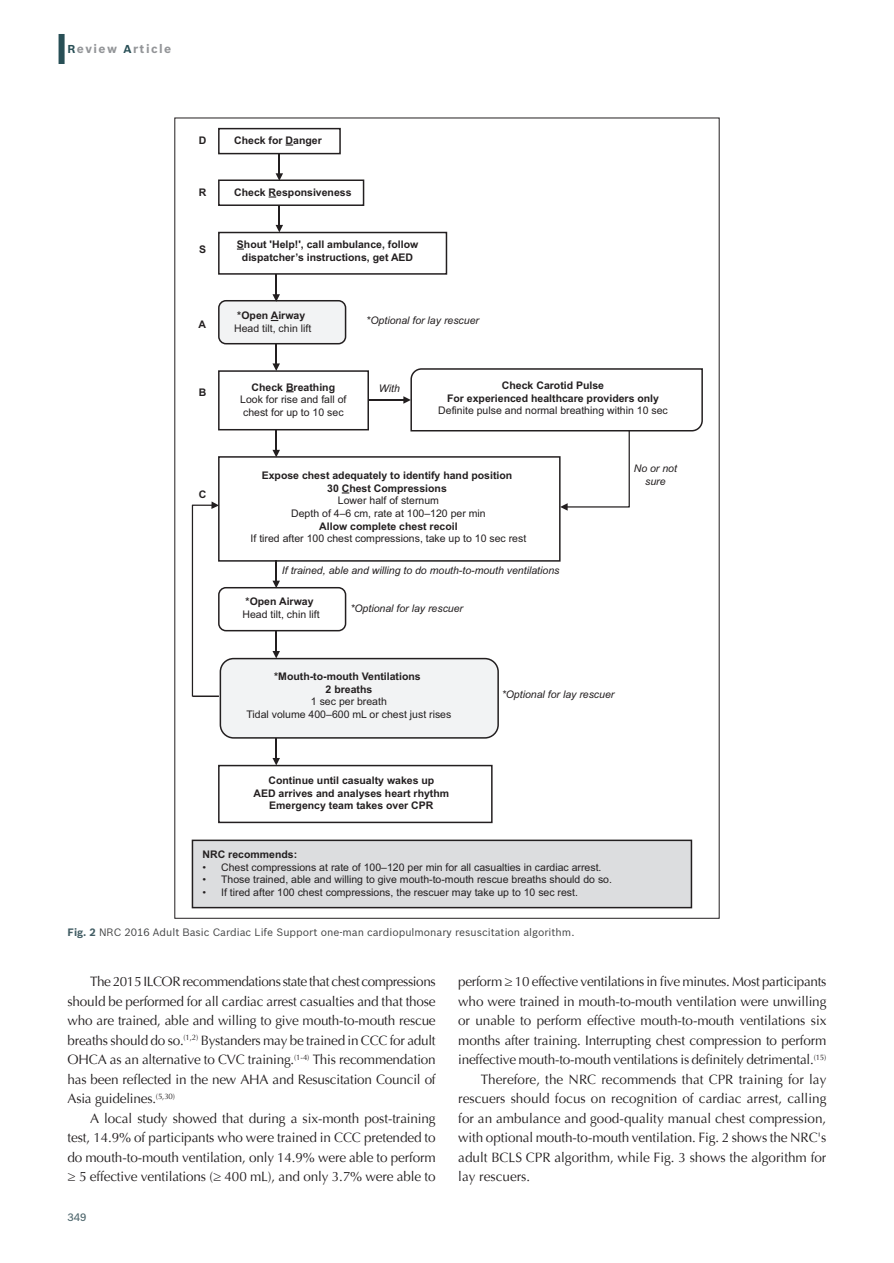
<style>
.page{position:relative;width:894px;height:1263px;background:#fff}
.page>*{position:absolute;margin:0;border:0;box-sizing:border-box;transform-origin:0 0}
.t1{font:13.5px/19.5px "Optima";letter-spacing:-.01em;color:#231f20;text-align:justify}
.t2{font:700 12px "Bosch Sans";letter-spacing:.12em;color:#939598}
.t3{font:10.5px/12.6px "Arial";color:#231f20;text-align:center}
.t4{font:700 10.5px/12.6px "Arial";color:#231f20;text-align:center}
.t5{font:italic 10.5px/12.6px "Arial";color:#231f20;text-align:center}
.t6{font:10.5px "Bosch Sans";color:#414243}
.t7{font:500 10.5px "Bosch Sans";color:#4f676d}
.s1{font-size:11.25px;color:#284f56}
.s2{font-weight:700;color:#425d64}
</style>
<div class="page">
<div style="left:58px;top:34px;width:7px;height:30px;background:#284f56"></div>
<svg style="left:218px;top:300px;width:485px;height:332px"></svg>
<svg style="left:218px;top:657px;width:281px;height:167px"></svg>
<div style="left:192px;top:840px;width:499px;height:67px;background:#dcdddf"></div>
<div style="left:192px;top:839px;width:500px;height:69px;border:2px solid #231f20"></div>
<svg style="left:272px;top:294px;width:8px;height:8px"></svg>
<hr style="left:275px;top:274px;width:2px;height:21px;background:#231f20">
<svg style="left:272px;top:363px;width:8px;height:8px"></svg>
<hr style="left:275px;top:343px;width:2px;height:22px;background:#231f20">
<svg style="left:403px;top:396px;width:8px;height:8px"></svg>
<hr style="left:367px;top:399px;width:37px;height:1px;background:#231f20">
<svg style="left:272px;top:450px;width:8px;height:7px"></svg>
<hr style="left:275px;top:430px;width:2px;height:21px;background:#231f20">
<svg style="left:272px;top:580px;width:8px;height:8px"></svg>
<hr style="left:275px;top:561px;width:2px;height:21px;background:#231f20">
<svg style="left:272px;top:651px;width:8px;height:7px"></svg>
<hr style="left:275px;top:631px;width:2px;height:21px;background:#231f20">
<svg style="left:272px;top:758px;width:8px;height:7px"></svg>
<hr style="left:275px;top:738px;width:2px;height:21px;background:#231f20">
<svg style="left:560px;top:430px;width:69px;height:80px"></svg>
<svg style="left:192px;top:501px;width:27px;height:194px"></svg>
<hr style="left:192px;top:695px;width:27px;height:2px;background:#231f20">
<svg style="left:218px;top:127px;width:230px;height:148px"></svg>
<p class="t2" style="left:68px;top:44px;width:105px"><span class="s1">R</span>eview <span class="s1">A</span>rticle</p>
<p class="t4" style="left:199px;top:135px;width:9px">D</p>
<p class="t4" style="left:234px;top:135px;width:89px">Check for Danger</p>
<p class="t4" style="left:199px;top:187px;width:9px">R</p>
<p class="t4" style="left:234px;top:187px;width:119px">Check Responsiveness</p>
<p class="t4" style="left:199px;top:244px;width:9px">S</p>
<p class="t4" style="left:237px;top:239px;width:183px">Shout 'Help!', call ambulance, follow dispatcher’s instructions, get AED</p>
<p class="t4" style="left:198px;top:319px;width:9px">A</p>
<p class="t4" style="left:237px;top:310px;width:69px">*Open Airway</p>
<p class="t3" style="left:234px;top:323px;width:79px">Head tilt, chin lift</p>
<p class="t5" style="left:366px;top:314px;width:114px">*Optional for lay rescuer</p>
<p class="t4" style="left:199px;top:387px;width:9px">B</p>
<p class="t4" style="left:251px;top:382px;width:85px">Check Breathing</p>
<p class="t3" style="left:240px;top:394px;width:108px;text-align:left">Look for rise and fall of chest for up to 10 sec</p>
<p class="t5" style="left:379px;top:383px;width:22px">With</p>
<p class="t4" style="left:447px;top:380px;width:213px">Check Carotid Pulse<br>For experienced healthcare providers only</p>
<p class="t3" style="left:438px;top:405px;width:231px">Definite pulse and normal breathing within 10 sec</p>
<p class="t4" style="left:199px;top:489px;width:9px">C</p>
<p class="t4" style="left:262px;top:470px;width:252px">Expose chest adequately to identify hand position<br>30 Chest Compressions</p>
<p class="t3" style="left:291px;top:495px;width:196px">Lower half of sternum<br>Depth of 4–6 cm, rate at 100–120 per min</p>
<p class="t4" style="left:319px;top:521px;width:140px">Allow complete chest recoil</p>
<p class="t3" style="left:250px;top:533px;width:277px">If tired after 100 chest compressions, take up to 10 sec rest</p>
<p class="t5" style="left:633px;top:463px;width:45px">No or not sure</p>
<p class="t5" style="left:282px;top:564px;width:279px">If trained, able and willing to do mouth-to-mouth ventilations</p>
<p class="t4" style="left:245px;top:596px;width:69px">*Open Airway</p>
<p class="t3" style="left:242px;top:609px;width:79px">Head tilt, chin lift</p>
<p class="t5" style="left:350px;top:603px;width:114px">*Optional for lay rescuer</p>
<p class="t4" style="left:274px;top:671px;width:148px">*Mouth-to-mouth Ventilations<br>2 breaths</p>
<p class="t3" style="left:246px;top:696px;width:206px">1 sec per breath<br>Tidal volume 400–600 mL or chest just rises</p>
<p class="t5" style="left:501px;top:689px;width:114px">*Optional for lay rescuer</p>
<p class="t4" style="left:253px;top:775px;width:197px">Continue until casualty wakes up<br>AED arrives and analyses heart rhythm<br>Emergency team takes over CPR</p>
<p class="t4" style="left:202px;top:849px;width:96px">NRC recommends:</p>
<p class="t3" style="left:202px;top:861px;width:400px">• Chest compressions at rate of 100–120 per min for all casualties in cardiac arrest.</p>
<p class="t3" style="left:202px;top:874px;width:411px">• Those trained, able and willing to give mouth-to-mouth rescue breaths should do so.</p>
<p class="t3" style="left:202px;top:886px;width:377px">• If tired after 100 chest compressions, the rescuer may take up to 10 sec rest.</p>
<p class="t6" style="left:68px;top:928px;width:508px"><span class="s2">Fig. 2</span> NRC 2016 Adult Basic Cardiac Life Support one-man cardiopulmonary resuscitation algorithm.</p>
<p class="t1" style="left:67px;top:972px;width:369px;text-indent:23px">The 2015 ILCOR recommendations state that chest compressions should be performed for all cardiac arrest casualties and that those who are trained, able and willing to give mouth-to-mouth rescue breaths should do so.<sup>(1,2)</sup> Bystanders may be trained in CCC for adult OHCA as an alternative to CVC training.<sup>(1-4)</sup> This recommendation has been reflected in the new AHA and Resuscitation Council of Asia guidelines.<sup>(5,30)</sup></p>
<p class="t1" style="left:67px;top:1108px;width:369px;text-indent:23px">A local study showed that during a six-month post-training test, 14.9% of participants who were trained in CCC pretended to do mouth-to-mouth ventilation, only 14.9% were able to perform ≥ 5 effective ventilations (≥ 400 mL), and only 3.7% were able to</p>
<p class="t7" style="left:68px;top:1213px;width:20px">349</p>
<p class="t1" style="left:458px;top:972px;width:369px">perform ≥ 10 effective ventilations in five minutes. Most participants</p>
<p class="t1" style="left:458px;top:991px;width:369px">who were trained in mouth-to-mouth ventilation were unwilling</p>
<p class="t1" style="left:458px;top:1011px;width:369px">or unable to perform effective mouth-to-mouth ventilations six</p>
<p class="t1" style="left:458px;top:1030px;width:369px">months after training. Interrupting chest compression to perform</p>
<p class="t1" style="left:458px;top:1050px;width:369px">ineffective mouth-to-mouth ventilations is definitely detrimental.<sup>(15)</sup></p>
<p class="t1" style="left:480px;top:1069px;width:347px">Therefore, the NRC recommends that CPR training for lay</p>
<p class="t1" style="left:458px;top:1089px;width:369px">rescuers should focus on recognition of cardiac arrest, calling</p>
<p class="t1" style="left:458px;top:1108px;width:369px">for an ambulance and good-quality manual chest compression,</p>
<p class="t1" style="left:458px;top:1128px;width:369px">with optional mouth-to-mouth ventilation. Fig. 2 shows the NRC's</p>
<p class="t1" style="left:458px;top:1147px;width:369px">adult BCLS CPR algorithm, while Fig. 3 shows the algorithm for</p>
<p class="t1" style="left:458px;top:1167px;width:74px">lay rescuers.</p>
</div>
